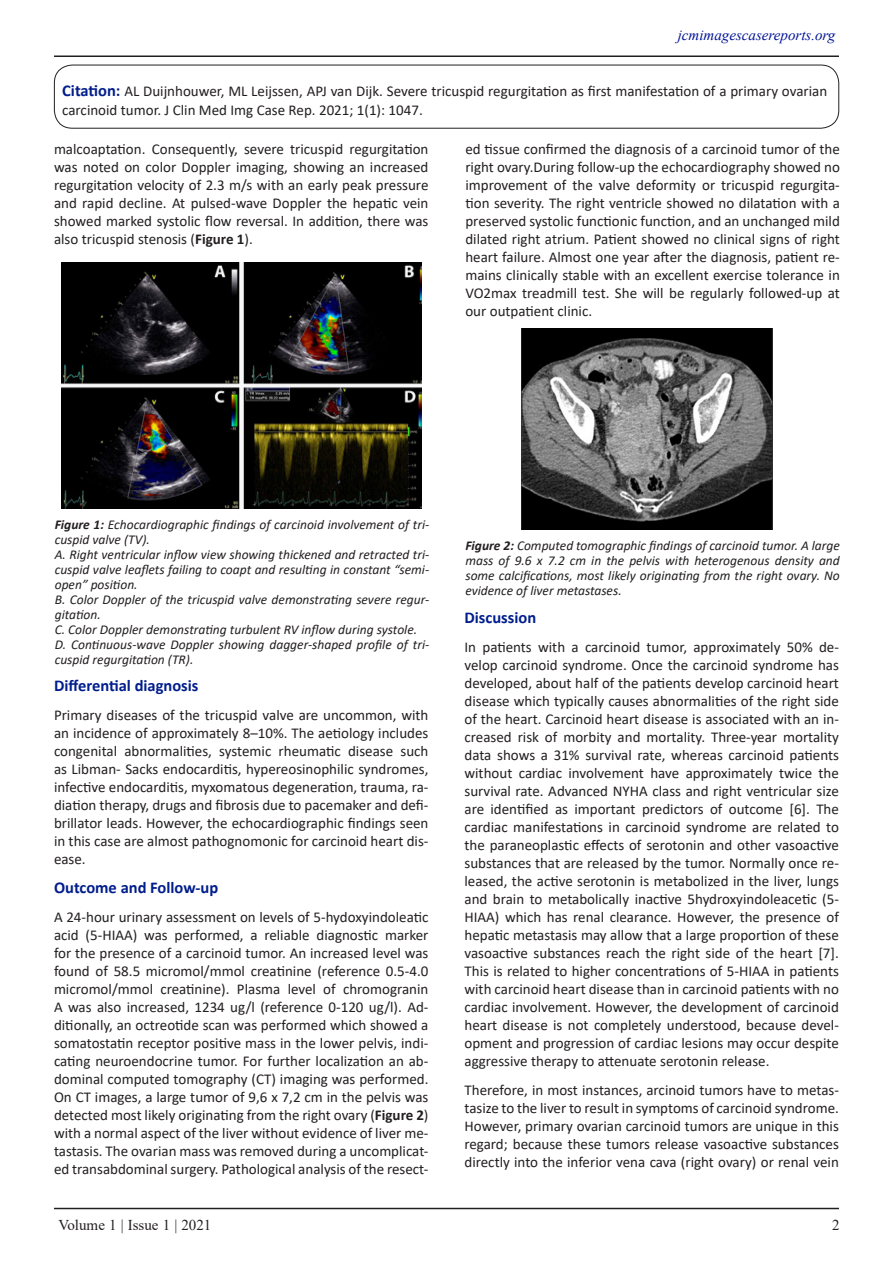
<style>
.page{position:relative;width:893px;height:1263px;background:#fff}
.page>*{position:absolute;margin:0;border:0;box-sizing:border-box;transform-origin:0 0}
.side_heading_new{font:700 16.5px "Calibri";color:#001d8c}
.side_heading_new-2{font:15px/18px "Calibri";color:#231f20;text-align:justify}
.Paragraph_Style_1{font:15px/19.5px "Calibri";color:#231f20}
.t1{font:italic 15px "Times New Roman";color:#001495}
.t2{font:15px "Times New Roman";color:#231f20}
.fig_tittle{font:italic 13.5px/15px "Calibri";color:#231f20}
.s1{font-weight:700;font-size:16.5px;color:#001d8c}
.s2{font-weight:700}
</style>
<div class="page">
<hr style="left:54px;top:56px;width:785px;height:1px;background:#231f20">
<hr style="left:54px;top:1208px;width:785px;height:1px;background:#231f20">
<div style="left:54px;top:65px;width:785px;height:64px;border:1px solid #231f20;border-radius:18px"></div>
<img style="left:62px;top:262px;width:359px;height:246px">
<img style="left:522px;top:328px;width:250px;height:202px">
<p class="t1" style="left:678px;top:24px;width:159px">jcmimagescasereports.org</p>
<p class="Paragraph_Style_1" style="left:62px;top:81px;width:766px"><span class="s1">Citation:</span> AL Duijnhouwer, ML Leijssen, APJ van Dijk. Severe tricuspid regurgitation as first manifestation of a primary ovarian carcinoid tumor. J Clin Med Img Case Rep. 2021; 1(1): 1047.</p>
<p class="side_heading_new-2" style="left:54px;top:139px;width:376px">malcoaptation. Consequently, severe tricuspid regurgitation was noted on color Doppler imaging, showing an increased regurgitation velocity of 2.3 m/s with an early peak pressure and rapid decline. At pulsed-wave Doppler the hepatic vein showed marked systolic flow reversal. In addition, there was also tricuspid stenosis (<span class="s2">Figure 1</span>).</p>
<p class="side_heading_new-2" style="left:465px;top:139px;width:376px">ed tissue confirmed the diagnosis of a carcinoid tumor of the right ovary.During follow-up the echocardiography showed no improvement of the valve deformity or tricuspid regurgita&shy;tion severity. The right ventricle showed no dilatation with a preserved systolic functionic function, and an unchanged mild dilated right atrium. Patient showed no clinical signs of right heart failure. Almost one year after the diagnosis, patient re&shy;mains clinically stable with an excellent exercise tolerance in VO2max treadmill test. She will be regularly followed-up at our outpatient clinic.</p>
<p class="fig_tittle" style="left:55px;top:516px;width:376px"><span class="s2">Figure 1:</span> Echocardiographic findings of carcinoid involvement of tri&shy;cuspid valve (TV).</p>
<p class="fig_tittle" style="left:55px;top:546px;width:376px;text-align:justify">A. Right ventricular inflow view showing thickened and retracted tri&shy;cuspid valve leaflets failing to coapt and resulting in constant “semi&shy;open” position.</p>
<p class="fig_tittle" style="left:55px;top:591px;width:376px">B. Color Doppler of the tricuspid valve demonstrating severe regur&shy;gitation.</p>
<p class="fig_tittle" style="left:55px;top:621px;width:364px">C. Color Doppler demonstrating turbulent RV inflow during systole.</p>
<p class="fig_tittle" style="left:55px;top:636px;width:376px">D. Continuous-wave Doppler showing dagger-shaped profile of tri&shy;cuspid regurgitation (TR).</p>
<p class="side_heading_new" style="left:54px;top:674px;width:146px">Differential diagnosis</p>
<p class="side_heading_new-2" style="left:54px;top:706px;width:376px">Primary diseases of the tricuspid valve are uncommon, with an incidence of approximately 8–10%. The aetiology includes congenital abnormalities, systemic rheumatic disease such as Libman- Sacks endocarditis, hypereosinophilic syndromes, infective endocarditis, myxomatous degeneration, trauma, ra&shy;diation therapy, drugs and fibrosis due to pacemaker and defi&shy;brillator leads. However, the echocardiographic findings seen in this case are almost pathognomonic for carcinoid heart dis&shy;ease.</p>
<p class="side_heading_new" style="left:54px;top:876px;width:166px">Outcome and Follow-up</p>
<p class="side_heading_new-2" style="left:54px;top:907px;width:376px">A 24-hour urinary assessment on levels of 5-hydoxyindoleatic acid (5-HIAA) was performed, a reliable diagnostic marker for the presence of a carcinoid tumor. An increased level was found of 58.5 micromol/mmol creatinine (reference 0.5-4.0 micromol/mmol creatinine). Plasma level of chromogranin A was also increased, 1234 ug/l (reference 0-120 ug/l). Ad&shy;ditionally, an octreotide scan was performed which showed a somatostatin receptor positive mass in the lower pelvis, indi&shy;cating neuroendocrine tumor. For further localization an ab&shy;dominal computed tomography (CT) imaging was performed.<br>On CT images, a large tumor of 9,6 x 7,2 cm in the pelvis was detected most likely originating from the right ovary (<span class="s2">Figure 2</span>) with a normal aspect of the liver without evidence of liver me&shy;tastasis. The ovarian mass was removed during a uncomplicat&shy;ed transabdominal surgery. Pathological analysis of the resect-</p>
<p class="fig_tittle" style="left:465px;top:538px;width:376px;text-align:justify"><span class="s2">Figure 2:</span> Computed tomographic findings of carcinoid tumor. A large mass of 9.6 x 7.2 cm in the pelvis with heterogenous density and some calcifications, most likely originating from the right ovary. No evidence of liver metastases.</p>
<p class="side_heading_new" style="left:464px;top:606px;width:73px">Discussion</p>
<p class="side_heading_new-2" style="left:464px;top:637px;width:376px">In patients with a carcinoid tumor, approximately 50% de&shy;velop carcinoid syndrome. Once the carcinoid syndrome has developed, about half of the patients develop carcinoid heart disease which typically causes abnormalities of the right side of the heart. Carcinoid heart disease is associated with an in&shy;creased risk of morbity and mortality. Three-year mortality data shows a 31% survival rate, whereas carcinoid patients without cardiac involvement have approximately twice the survival rate. Advanced NYHA class and right ventricular size are identified as important predictors of outcome [6]. The cardiac manifestations in carcinoid syndrome are related to the paraneoplastic effects of serotonin and other vasoactive substances that are released by the tumor. Normally once re&shy;leased, the active serotonin is metabolized in the liver, lungs and brain to metabolically inactive 5hydroxyindoleacetic (5- HIAA) which has renal clearance. However, the presence of hepatic metastasis may allow that a large proportion of these vasoactive substances reach the right side of the heart [7].<br>This is related to higher concentrations of 5-HIAA in patients with carcinoid heart disease than in carcinoid patients with no cardiac involvement. However, the development of carcinoid heart disease is not completely understood, because devel&shy;opment and progression of cardiac lesions may occur despite aggressive therapy to attenuate serotonin release.</p>
<p class="side_heading_new-2" style="left:464px;top:1080px;width:376px">Therefore, in most instances, arcinoid tumors have to metas&shy;tasize to the liver to result in symptoms of carcinoid syndrome.<br>However, primary ovarian carcinoid tumors are unique in this regard; because these tumors release vasoactive substances directly into the inferior vena cava (right ovary) or renal vein</p>
<p class="t2" style="left:59px;top:1214px;width:154px">Volume 1 | Issue 1 | 2021</p>
<p class="t2" style="left:832px;top:1214px;width:9px">2</p>
</div>
